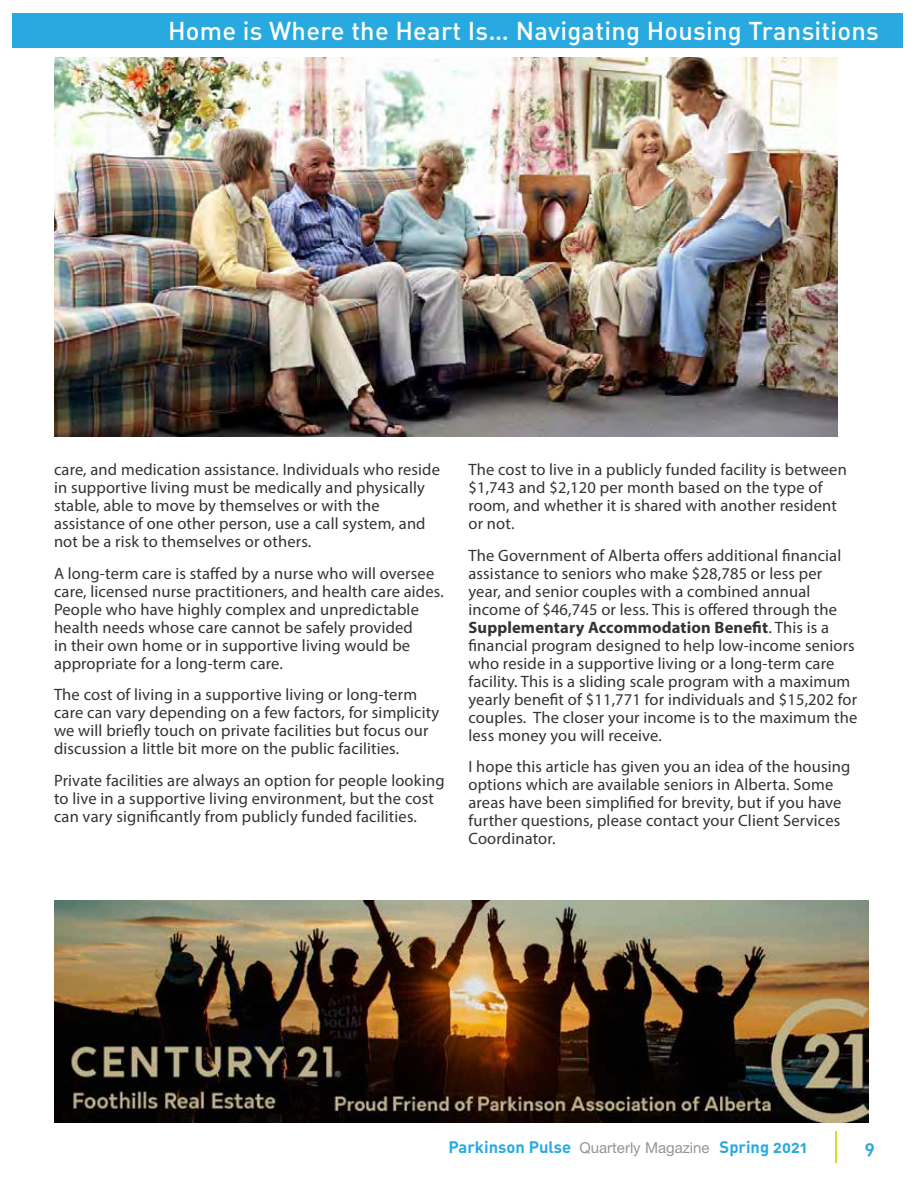
<style>
.page{position:relative;width:918px;height:1188px;background:#fff}
.page>*{position:absolute;margin:0;border:0;box-sizing:border-box;transform-origin:0 0}
.t1{font:25.5px "DIN Medium Alternate";letter-spacing:.01em;color:#fff}
.t2{font:18px "DIN Bold Alternate";color:#28aae1}
.t3{font:16.5px/18px "Myriad Pro";letter-spacing:.01em;color:#333}
.t4{font:16.5px "DIN Bold Alternate";color:#28aae1}
.s1{font-weight:700}
.s2{font-family:"Helvetica Neue";font-size:15px;color:#939598}
</style>
<div class="page">
<hr style="left:836px;top:1131px;width:1px;height:32px;background:#d7df23">
<div style="left:12px;top:14px;width:891px;height:34px;background:#28aae1"></div>
<img style="left:54px;top:58px;width:784px;height:379px">
<img style="left:54px;top:901px;width:814px;height:222px">
<h1 class="t1" style="left:168px;top:15px;width:712px">Home is Where the Heart Is… Navigating Housing Transitions</h1>
<p class="t3" style="left:54px;top:460px;width:387px">care, and medication assistance. Individuals who reside in supportive living must be medically and physically stable, able to move by themselves or with the assistance of one other person, use a call system, and not be a risk to themselves or others.</p>
<p class="t3" style="left:54px;top:564px;width:391px">A long-term care is staffed by a nurse who will oversee care, licensed nurse practitioners, and health care aides.<br>People who have highly complex and unpredictable health needs whose care cannot be safely provided<br>in their own home or in supportive living would be appropriate for a long-term care.</p>
<p class="t3" style="left:54px;top:685px;width:387px">The cost of living in a supportive living or long-term care can vary depending on a few factors, for simplicity we will briefly touch on private facilities but focus our discussion a little bit more on the public facilities.</p>
<p class="t3" style="left:54px;top:771px;width:392px">Private facilities are always an option for people looking to live in a supportive living environment, but the cost can vary significantly from publicly funded facilities.</p>
<p class="t3" style="left:468px;top:460px;width:380px">The cost to live in a publicly funded facility is between $1,743 and $2,120 per month based on the type of room, and whether it is shared with another resident or not.</p>
<p class="t3" style="left:468px;top:546px;width:390px">The Government of Alberta offers additional financial assistance to seniors who make $28,785 or less per year, and senior couples with a combined annual income of $46,745 or less. This is offered through the <span class="s1">Supplementary Accommodation Benefit</span>. This is a financial program designed to help low-income seniors who reside in a supportive living or a long-term care facility. This is a sliding scale program with a maximum yearly benefit of $11,771 for individuals and $15,202 for couples. The closer your income is to the maximum the less money you will receive.</p>
<p class="t3" style="left:468px;top:757px;width:383px">I hope this article has given you an idea of the housing options which are available seniors in Alberta. Some areas have been simplified for brevity, but if you have further questions, please contact your Client Services Coordinator.</p>
<p class="t4" style="left:448px;top:1136px;width:360px">Parkinson Pulse <span class="s2">Quarterly Magazine</span> Spring 2021</p>
<p class="t2" style="left:865px;top:1135px;width:11px">9</p>
</div>
